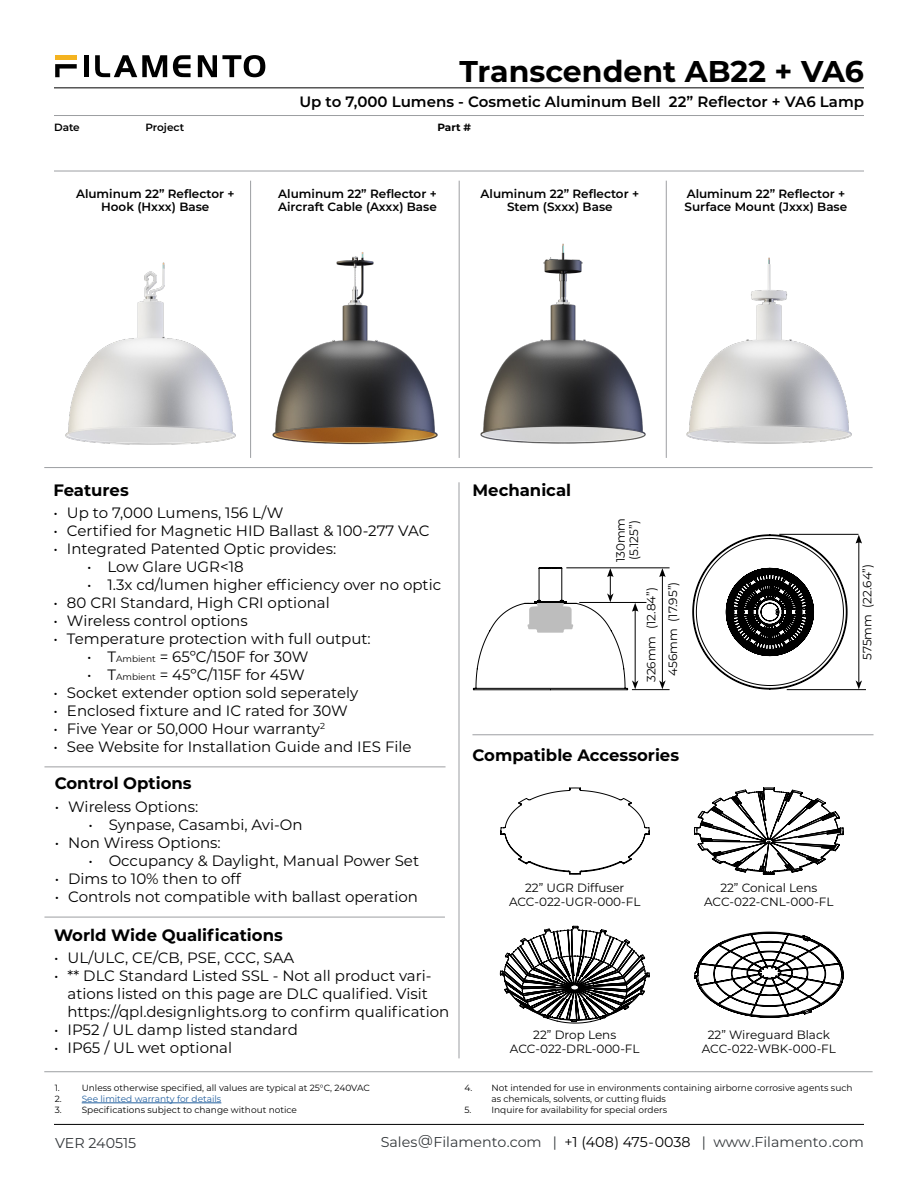
<style>
.page{position:relative;width:918px;height:1188px;background:#fff}
.page>*{position:absolute;margin:0;border:0;box-sizing:border-box;transform-origin:0 0}
.t1{font:700 30px "Montserrat";color:#000}
.t2{font:700 16.5px "Montserrat";color:#000}
.t3{font:15px/18px "Montserrat";color:#000}
.t4{font:600 15px "Montserrat";color:#000}
.t5{font:14.25px "Montserrat";color:#34383b}
.t6{font:12px/13.5px "Montserrat";color:#000;text-align:center}
.t7{font:600 12px/13.5px "Montserrat";color:#000;text-align:center}
.t8{font:600 10.5px "Montserrat";color:#000}
.t9{font:700 10.5px "Montserrat";color:#000}
.t10{font:9px/10.8px "Montserrat";color:#000}
.t11{font:9px "Montserrat";color:#000101}
.t12{font:9px "Montserrat";color:#215e9e}
.s1{font-size:9px}
.s2{color:#000}
</style>
<div class="page">
<div style="left:55px;top:55px;width:22px;height:5px;background:#f4b320"></div>
<div style="left:84px;top:55px;width:5px;height:22px;background:#000"></div>
<svg style="left:95px;top:55px;width:72px;height:22px"></svg>
<svg style="left:173px;top:55px;width:18px;height:22px"></svg>
<svg style="left:198px;top:55px;width:67px;height:22px"></svg>
<svg style="left:55px;top:64px;width:22px;height:13px"></svg>
<hr style="left:54px;top:87px;width:810px;height:1px;background:#000">
<hr style="left:54px;top:1124px;width:810px;height:1px;background:#000">
<hr style="left:54px;top:115px;width:810px;height:1px;background:#9d9fa2">
<hr style="left:54px;top:171px;width:810px;height:1px;background:#9d9fa2">
<img style="left:272px;top:252px;width:166px;height:193px">
<img style="left:65px;top:262px;width:171px;height:183px">
<img style="left:458px;top:231px;width:208px;height:227px">
<img style="left:654px;top:240px;width:198px;height:218px">
<hr style="left:579px;top:602px;width:67px;height:1px;background:#000">
<hr style="left:632px;top:689px;width:38px;height:1px;background:#000">
<hr style="left:779px;top:534px;width:79px;height:1px;background:#000">
<hr style="left:787px;top:689px;width:79px;height:1px;background:#000">
<hr style="left:662px;top:575px;width:1px;height:108px;background:#000">
<svg style="left:659px;top:680px;width:7px;height:9px"></svg>
<svg style="left:659px;top:569px;width:7px;height:8px"></svg>
<hr style="left:858px;top:541px;width:1px;height:142px;background:#000">
<svg style="left:856px;top:680px;width:6px;height:9px"></svg>
<svg style="left:856px;top:535px;width:6px;height:9px"></svg>
<hr style="left:566px;top:568px;width:104px;height:1px;background:#000">
<svg style="left:692px;top:535px;width:155px;height:154px"></svg>
<hr style="left:459px;top:482px;width:1px;height:576px;background:#9d9fa2">
<hr style="left:44px;top:467px;width:829px;height:1px;background:#9d9fa2">
<hr style="left:44px;top:1071px;width:829px;height:1px;background:#9d9fa2">
<hr style="left:472px;top:734px;width:402px;height:1px;background:#9d9fa2">
<svg style="left:501px;top:788px;width:148px;height:86px"></svg>
<svg style="left:694px;top:788px;width:149px;height:86px"></svg>
<svg style="left:500px;top:926px;width:150px;height:97px"></svg>
<svg style="left:694px;top:932px;width:149px;height:86px"></svg>
<hr style="left:44px;top:766px;width:402px;height:1px;background:#9d9fa2">
<hr style="left:44px;top:917px;width:401px;height:1px;background:#9d9fa2">
<hr style="left:459px;top:181px;width:1px;height:277px;background:#9d9fa2">
<hr style="left:250px;top:181px;width:1px;height:277px;background:#9d9fa2">
<hr style="left:666px;top:181px;width:1px;height:277px;background:#9d9fa2">
<hr style="left:82px;top:1103px;width:139px;height:1px;background:#215e9e">
<svg style="left:473px;top:567px;width:165px;height:123px"></svg>
<h1 class="t1" style="left:459px;top:49px;width:406px">Transcendent AB22 + VA6</h1>
<p class="t4" style="left:299px;top:91px;width:566px">Up to 7,000 Lumens - Cosmetic Aluminum Bell 22” Reflector + VA6 Lamp</p>
<p class="t8" style="left:54px;top:120px;width:27px">Date</p>
<p class="t8" style="left:145px;top:120px;width:40px">Project</p>
<p class="t9" style="left:437px;top:120px;width:35px">Part #</p>
<p class="t7" style="left:76px;top:186px;width:160px">Aluminum 22” Reflector +<br>Hook (Hxxx) Base</p>
<p class="t7" style="left:278px;top:186px;width:160px;text-align:left">Aluminum 22” Reflector +<br>Aircraft Cable (Axxx) Base</p>
<p class="t7" style="left:481px;top:186px;width:160px">Aluminum 22” Reflector +<br>Stem (Sxxx) Base</p>
<p class="t7" style="left:685px;top:186px;width:164px;text-align:left">Aluminum 22” Reflector +<br>Surface Mount (Jxxx) Base</p>
<p class="t2" style="left:53px;top:478px;width:77px">Features</p>
<p class="t2" style="left:472px;top:478px;width:100px">Mechanical</p>
<p class="t3" style="left:53px;top:504px;width:232px">• Up to 7,000 Lumens, 156 L/W</p>
<p class="t3" style="left:53px;top:522px;width:378px">• Certified for Magnetic HID Ballast &amp; 100-277 VAC</p>
<p class="t3" style="left:53px;top:540px;width:284px">• Integrated Patented Optic provides:</p>
<p class="t3" style="left:87px;top:558px;width:158px">• Low Glare UGR&lt;18</p>
<p class="t3" style="left:87px;top:576px;width:355px">• 1.3x cd/lumen higher efficiency over no optic</p>
<p class="t3" style="left:53px;top:594px;width:278px">• 80 CRI Standard, High CRI optional</p>
<p class="t3" style="left:53px;top:612px;width:196px">• Wireless control options</p>
<p class="t3" style="left:53px;top:630px;width:319px">• Temperature protection with full output:</p>
<p class="t3" style="left:87px;top:648px;width:223px">• T<span class="s1">Ambient</span> = 65ºC/150F for 30W</p>
<p class="t3" style="left:87px;top:666px;width:219px">• T<span class="s1">Ambient</span> = 45ºC/115F for 45W</p>
<p class="t3" style="left:53px;top:684px;width:306px">• Socket extender option sold seperately</p>
<p class="t3" style="left:53px;top:702px;width:296px">• Enclosed fixture and IC rated for 30W</p>
<p class="t3" style="left:53px;top:720px;width:273px">• Five Year or 50,000 Hour warranty<sup>2</sup></p>
<p class="t3" style="left:53px;top:738px;width:360px">• See Website for Installation Guide and IES File</p>
<p class="t6" style="left:613px;top:562px;width:46px;text-align:left;rotate:-90deg">130mm (5.125”)</p>
<p class="t6" style="left:666px;top:676px;width:95px;rotate:-90deg">456mm (17.95”)</p>
<p class="t6" style="left:644px;top:682px;width:96px;rotate:-90deg">326mm (12.84”)</p>
<p class="t2" style="left:472px;top:743px;width:208px">Compatible Accessories</p>
<p class="t2" style="left:55px;top:772px;width:138px">Control Options</p>
<p class="t3" style="left:55px;top:797px;width:145px">• Wireless Options:</p>
<p class="t3" style="left:88px;top:815px;width:216px">• Synpase, Casambi, Avi-On</p>
<p class="t3" style="left:55px;top:833px;width:168px">• Non Wiress Options:</p>
<p class="t3" style="left:88px;top:851px;width:332px">• Occupancy &amp; Daylight, Manual Power Set</p>
<p class="t3" style="left:55px;top:869px;width:188px">• Dims to 10% then to off</p>
<p class="t3" style="left:55px;top:887px;width:365px">• Controls not compatible with ballast operation</p>
<p class="t2" style="left:54px;top:923px;width:230px">World Wide Qualifications</p>
<p class="t3" style="left:54px;top:949px;width:242px">• UL/ULC, CE/CB, PSE, CCC, SAA</p>
<p class="t3" style="left:68px;top:967px;width:383px;text-indent:-14px">• ** DLC Standard Listed SSL - Not all product vari&shy;ations listed on this page are DLC qualified. Visit https://qpl.designlights.org to confirm qualification</p>
<p class="t3" style="left:54px;top:1021px;width:245px">• IP52 / UL damp listed standard</p>
<p class="t3" style="left:54px;top:1039px;width:180px">• IP65 / UL wet optional</p>
<p class="t6" style="left:509px;top:881px;width:133px">22” UGR Diffuser<br>ACC-022-UGR-000-FL</p>
<p class="t6" style="left:704px;top:881px;width:131px">22” Conical Lens<br>ACC-022-CNL-000-FL</p>
<p class="t6" style="left:510px;top:1028px;width:131px">22” Drop Lens<br>ACC-022-DRL-000-FL</p>
<p class="t6" style="left:702px;top:1028px;width:136px">22” Wireguard Black<br>ACC-022-WBK-000-FL</p>
<p class="t6" style="left:860px;top:660px;width:97px;rotate:-90deg">575mm (22.64”)</p>
<p class="t11" style="left:55px;top:1082px;width:7px">1.</p>
<p class="t11" style="left:82px;top:1082px;width:290px">Unless otherwise specified, all values are typical at 25°C, 240VAC</p>
<p class="t12" style="left:55px;top:1093px;width:168px"><span class="s2">2.</span> See limited warranty for details</p>
<p class="t11" style="left:55px;top:1103px;width:244px">3. Specifications subject to change without notice</p>
<p class="t10" style="left:491px;top:1082px;width:363px;text-indent:-27px">4. Not intended for use in environments containing airborne corrosive agents such as chemicals, solvents, or cutting fluids</p>
<p class="t10" style="left:464px;top:1104px;width:204px">5. Inquire for availability for special orders</p>
<p class="t5" style="left:55px;top:1133px;width:83px">VER 240515</p>
<p class="t5" style="left:381px;top:1132px;width:485px">Sales@Filamento.com | <span class="s2">+1 (408) 475-0038</span> | www.Filamento.com</p>
</div>
